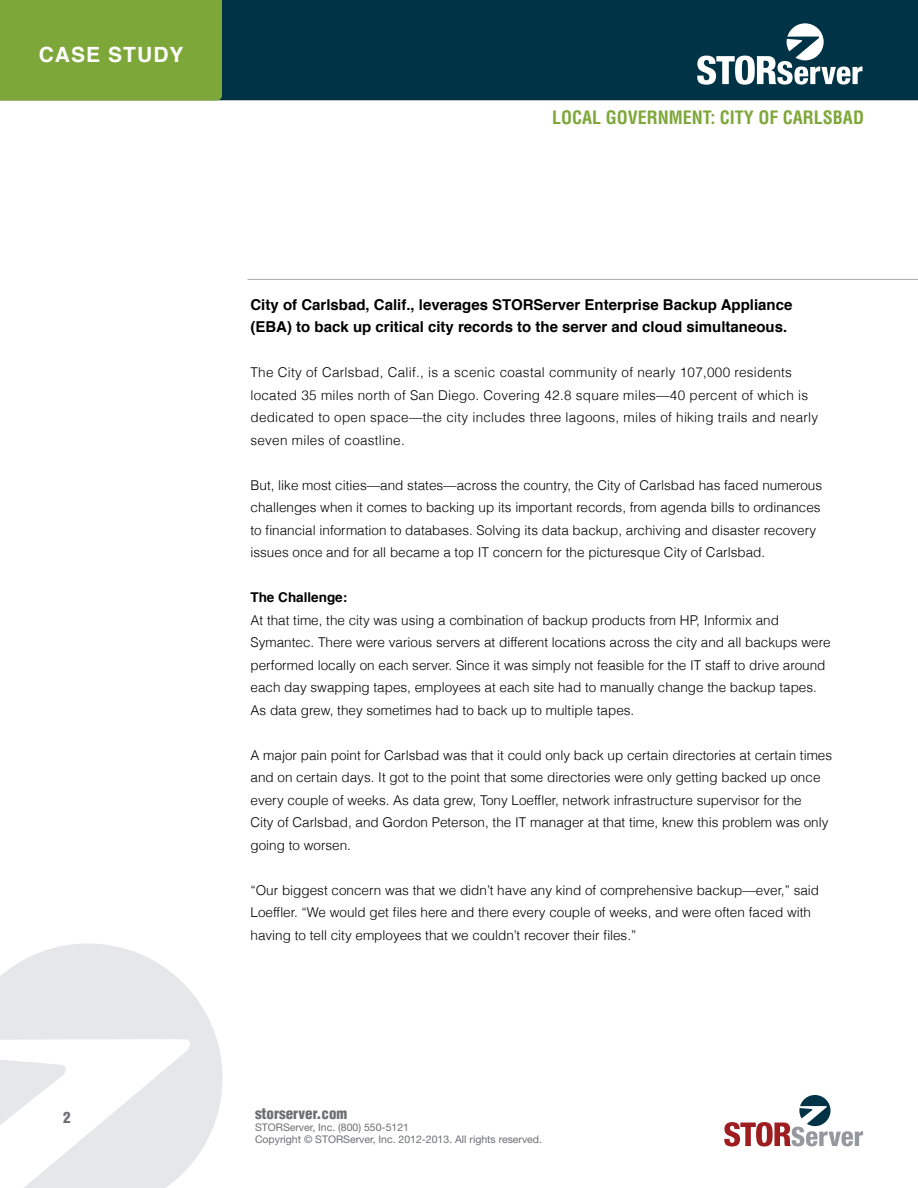
<style>
.page{position:relative;width:918px;height:1188px;background:#fff}
.page>*{position:absolute;margin:0;border:0;box-sizing:border-box;transform-origin:0 0}
.t1{font:700 21px "Helvetica";letter-spacing:.05em;color:#fff}
.t2{font:700 condensed 18px "Helvetica LT Std";color:#7ea73a}
.t3{font:700 15px/22.5px "Helvetica";color:#000}
.t4{font:900 condensed 15px "Helvetica LT Std";color:#6d6e71}
.t5{font:300 13.5px/22.5px "Helvetica";color:#000}
.t6{font:300 13.5px/22.5px "Helvetica";letter-spacing:.02em;color:#000}
.t7{font:700 13.5px "Helvetica";color:#000}
.t8{font:10.5px/12px "Helvetica Neue LT Std";color:#6d6e71}
</style>
<div class="page">
<div style="left:0;top:0;width:918px;height:102px;background:#003346"></div>
<svg style="left:0;top:944px;width:223px;height:244px;fill:#e6e7e8"></svg>
<hr style="left:248px;top:279px;width:670px;height:1px;background:#a7a9ac">
<svg style="left:697px;top:23px;width:165px;height:62px"></svg>
<svg style="left:724px;top:1095px;width:139px;height:52px"></svg>
<div style="left:0;top:0;width:222px;height:100px;background:#7ea73a"></div>
<h1 class="t1" style="left:39px;top:38px;width:146px">case study</h1>
<h2 class="t2" style="left:552px;top:106px;width:313px">LOCAL GOVERNMENT: CITY OF CARLSBAD</h2>
<p class="t4" style="left:63px;top:1108px;width:9px">2</p>
<p class="t3" style="left:250px;top:293px;width:543px">City of Carlsbad, Calif., leverages STORServer Enterprise Backup Appliance (EBA) to back up critical city records to the server and cloud simultaneous.</p>
<p class="t6" style="left:250px;top:361px;width:569px">The City of Carlsbad, Calif., is a scenic coastal community of nearly 107,000 residents located 35 miles north of San Diego. Covering 42.8 square miles—40 percent of which is dedicated to open space—the city includes three lagoons, miles of hiking trails and nearly seven miles of coastline.</p>
<p class="t5" style="left:250px;top:473px;width:573px">But, like most cities—and states—across the country, the City of Carlsbad has faced numerous challenges when it comes to backing up its important records, from agenda bills to ordinances to financial information to databases. Solving its data backup, archiving and disaster recovery issues once and for all became a top IT concern for the picturesque City of Carlsbad.</p>
<p class="t7" style="left:250px;top:587px;width:98px">The Challenge:</p>
<p class="t5" style="left:250px;top:608px;width:582px">At that time, the city was using a combination of backup products from HP, Informix and Symantec. There were various servers at different locations across the city and all backups were performed locally on each server. Since it was simply not feasible for the IT staff to drive around each day swapping tapes, employees at each site had to manually change the backup tapes.<br>As data grew, they sometimes had to back up to multiple tapes.</p>
<p class="t5" style="left:250px;top:743px;width:583px">A major pain point for Carlsbad was that it could only back up certain directories at certain times and on certain days. It got to the point that some directories were only getting backed up once every couple of weeks. As data grew, Tony Loeffler, network infrastructure supervisor for the<br>City of Carlsbad, and Gordon Peterson, the IT manager at that time, knew this problem was only going to worsen.</p>
<p class="t5" style="left:250px;top:878px;width:570px">“Our biggest concern was that we didn’t have any kind of comprehensive backup—ever,” said<br>Loeffler. “We would get files here and there every couple of weeks, and were often faced with having to tell city employees that we couldn’t recover their files.”</p>
<p class="t4" style="left:255px;top:1104px;width:94px">storserver.com</p>
<p class="t8" style="left:255px;top:1121px;width:289px">STORServer, Inc. (800) 550-5121<br>Copyright © STORServer, Inc. 2012-2013. All rights reserved.</p>
</div>
